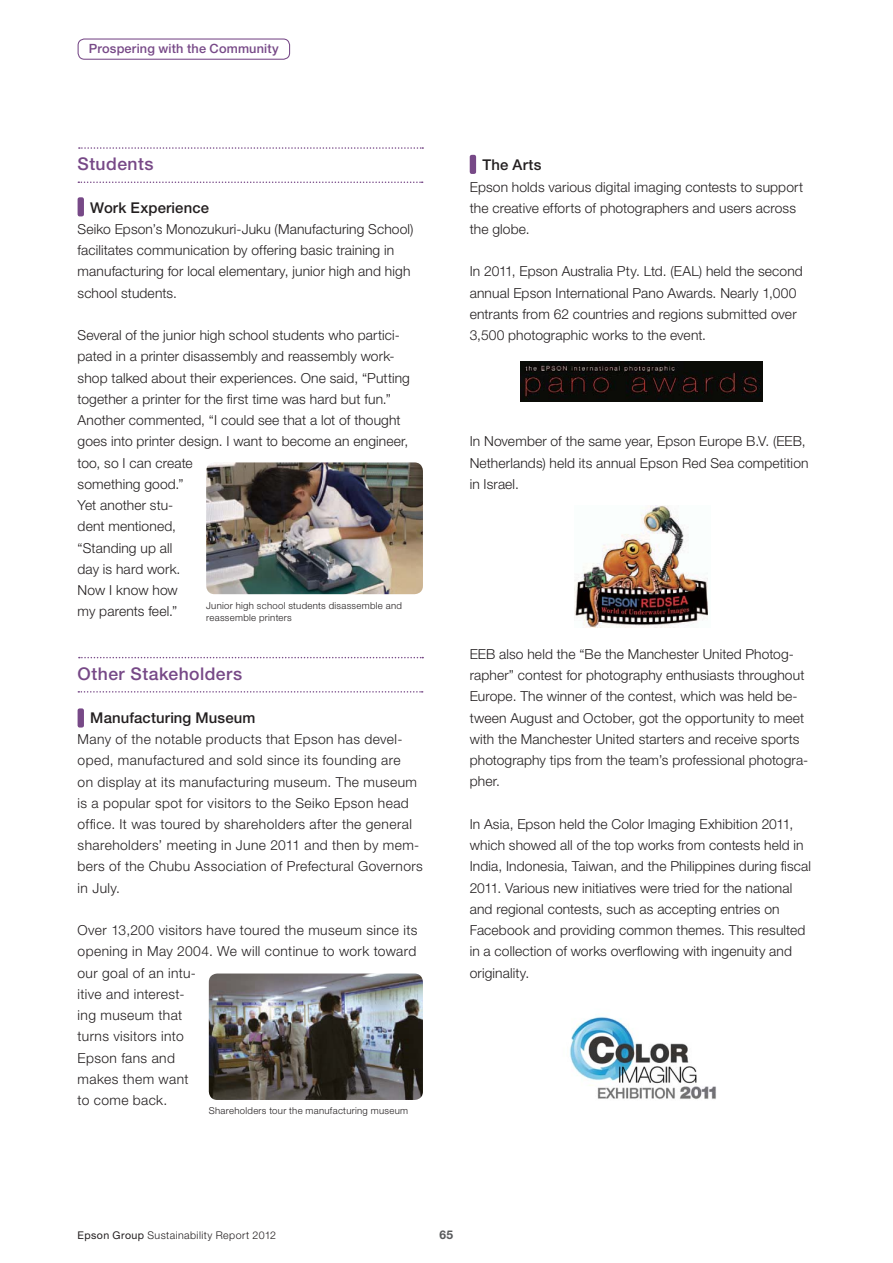
<style>
.page{position:relative;width:893px;height:1263px;background:#fff}
.page>*{position:absolute;margin:0;border:0;box-sizing:border-box;transform-origin:0 0}
.t1{font:500 17.55px "Helvetica Neue LT Std";letter-spacing:.03em;color:#774987}
.t2{font:500 14.85px "Helvetica Neue LT Std";letter-spacing:.01em;color:#231f20}
.t3{font:300 13.8px/21.3px "Helvetica Neue LT Std";letter-spacing:.01em;color:#231f20}
.t4{font:300 13.8px/21.3px "Helvetica Neue LT Std";letter-spacing:.03em;color:#231f20}
.t5{font:500 12.75px "Helvetica Neue LT Std";letter-spacing:.015em;color:#774987}
.t6{font:700 12px "Helvetica Neue LT Std";color:#58595b}
.t7{font:300 10.65px "Helvetica Neue LT Std";letter-spacing:.04em;color:#231f20}
.t8{font:300 9.6px/12.8px "Helvetica Neue LT Std";letter-spacing:.03em;color:#231f20}
.s1{font-weight:400}
</style>
<div class="page">
<div style="left:78px;top:708px;width:6px;height:20px;background:#774987;border-radius:2px"></div>
<img style="left:570px;top:1016px;width:146px;height:84px">
<img style="left:574px;top:506px;width:134px;height:122px">
<img style="left:520px;top:362px;width:242px;height:40px">
<img style="left:209px;top:974px;width:214px;height:126px;border-radius:8px">
<img style="left:206px;top:462px;width:217px;height:132px;border-radius:9px">
<div style="left:78px;top:38px;width:212px;height:22px;border:1px solid #774987;border-radius:6px"></div>
<svg style="left:79px;top:147px;width:344px;height:2px"></svg>
<svg style="left:78px;top:182px;width:345px;height:1px"></svg>
<div style="left:78px;top:197px;width:6px;height:19px;background:#774987;border-radius:2px"></div>
<div style="left:470px;top:155px;width:6px;height:19px;background:#774987;border-radius:2px"></div>
<svg style="left:79px;top:657px;width:344px;height:1px"></svg>
<svg style="left:78px;top:691px;width:345px;height:2px"></svg>
<p class="t5" style="left:89px;top:44px;width:191px">Prospering with the Community</p>
<p class="t1" style="left:78px;top:158px;width:77px">Students</p>
<p class="t2" style="left:90px;top:202px;width:120px">Work Experience</p>
<p class="t3" style="left:78px;top:220px;width:337px">Seiko Epson’s Monozukuri-Juku (Manufacturing School) facilitates communication by offering basic training in manufacturing for local elementary, junior high and high school students.</p>
<p class="t3" style="left:78px;top:326px;width:334px">Several of the junior high school students who partici&shy;pated in a printer disassembly and reassembly work&shy;shop talked about their experiences. One said, “Putting together a printer for the first time was hard but fun.”<br>Another commented, “I could see that a lot of thought goes into printer design. I want to become an engineer, too, so I can create<br>something good.”<br>Yet another stu-<br>dent mentioned,<br>“Standing up all<br>day is hard work.<br>Now I know how<br>my parents feel.”</p>
<p class="t8" style="left:206px;top:600px;width:197px">Junior high school students disassemble and reassemble printers</p>
<p class="t1" style="left:78px;top:668px;width:166px">Other Stakeholders</p>
<p class="t2" style="left:90px;top:712px;width:167px">Manufacturing Museum</p>
<p class="t4" style="left:78px;top:730px;width:347px">Many of the notable products that Epson has devel&shy;oped, manufactured and sold since its founding are<br>on display at its manufacturing museum. The museum is a popular spot for visitors to the Seiko Epson head office. It was toured by shareholders after the general shareholders’ meeting in June 2011 and then by mem&shy;bers of the Chubu Association of Prefectural Governors in July.</p>
<p class="t4" style="left:78px;top:921px;width:341px">Over 13,200 visitors have toured the museum since its opening in May 2004. We will continue to work toward our goal of an intu-<br>itive and interest-<br>ing museum that<br>turns visitors into<br>Epson fans and<br>makes them want<br>to come back.</p>
<p class="t8" style="left:209px;top:1105px;width:201px">Shareholders tour the manufacturing museum</p>
<p class="t2" style="left:482px;top:160px;width:60px">The Arts</p>
<p class="t3" style="left:470px;top:177px;width:335px">Epson holds various digital imaging contests to support the creative efforts of photographers and users across the globe.</p>
<p class="t3" style="left:470px;top:262px;width:335px">In 2011, Epson Australia Pty. Ltd. (EAL) held the second annual Epson International Pano Awards. Nearly 1,000 entrants from 62 countries and regions submitted over 3,500 photographic works to the event.</p>
<p class="t3" style="left:470px;top:432px;width:340px">In November of the same year, Epson Europe B.V. (EEB,<br>Netherlands) held its annual Epson Red Sea competition in Israel.</p>
<p class="t3" style="left:470px;top:645px;width:340px">EEB also held the “Be the Manchester United Photog&shy;rapher” contest for photography enthusiasts throughout Europe. The winner of the contest, which was held be&shy;tween August and October, got the opportunity to meet with the Manchester United starters and receive sports photography tips from the team’s professional photogra&shy;pher.</p>
<p class="t3" style="left:470px;top:815px;width:343px">In Asia, Epson held the Color Imaging Exhibition 2011, which showed all of the top works from contests held in India, Indonesia, Taiwan, and the Philippines during fiscal 2011. Various new initiatives were tried for the national and regional contests, such as accepting entries on Facebook and providing common themes. This resulted in a collection of works overflowing with ingenuity and originality.</p>
<p class="t7" style="left:78px;top:1231px;width:200px"><span class="s1">Epson Group</span> Sustainability Report 2012</p>
<p class="t6" style="left:439px;top:1230px;width:15px">65</p>
</div>
